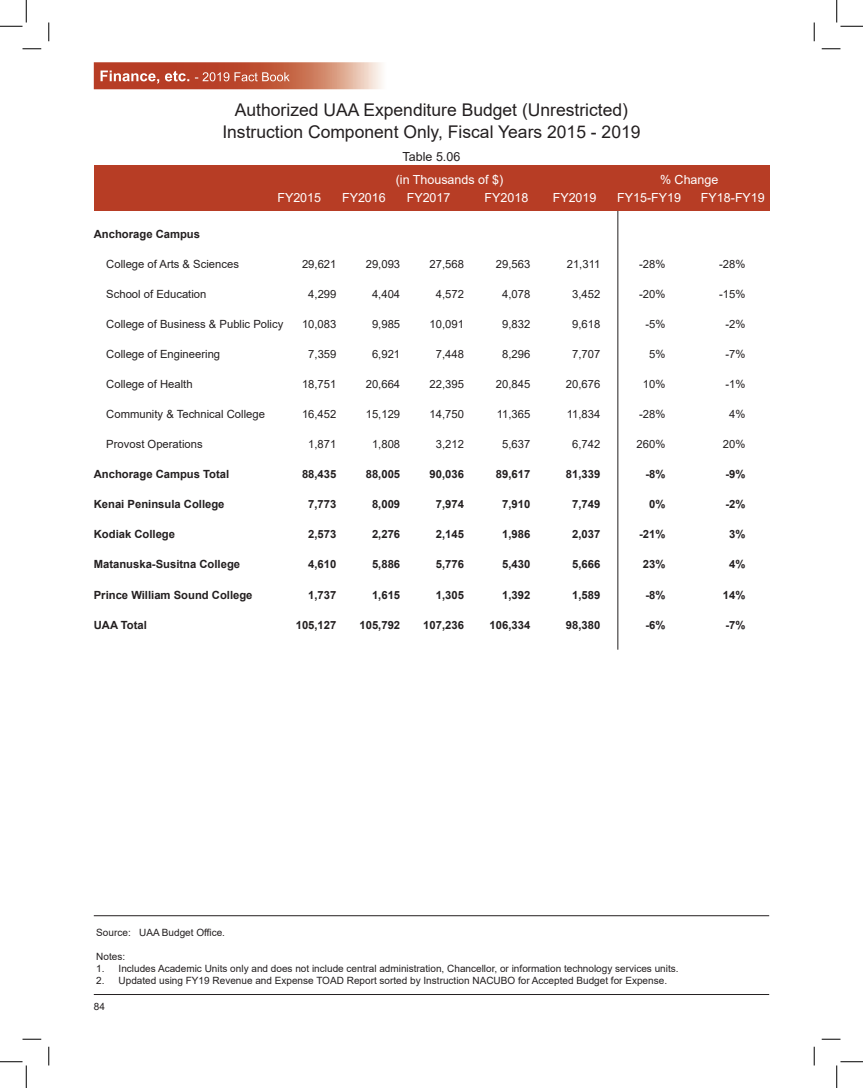
<style>
.page{position:relative;width:863px;height:1088px;background:#fff}
.page>*{position:absolute;margin:0;border:0;box-sizing:border-box;transform-origin:0 0}
.t1{font:17.5px/22.5px "Arial";color:#231f20;text-align:center}
.t2{font:12.5px "Arial";color:#fff}
.t3{font:12.5px "Arial";color:#231f20}
.t4{font:11.25px "Arial";color:#231f20}
.t5{font:700 11.25px "Arial";color:#231f20}
.t6{font:10px "Arial";color:#231f20}
</style>
<div class="page">
<hr style="left:94px;top:994px;width:675px;height:1px;background:#231f20">
<img style="left:94px;top:62px;width:288px;height:27px">
<img style="left:100px;top:70px;width:90px;height:14px">
<img style="left:195px;top:72px;width:95px;height:9px">
<hr style="left:94px;top:915px;width:675px;height:1px;background:#231f20">
<hr style="left:617px;top:211px;width:1px;height:438px;background:#231f20">
<div style="left:94px;top:166px;width:675px;height:45px;background:#b73d25"></div>
<svg style="left:22px;top:48px;width:19px;height:2px"></svg>
<svg style="left:821px;top:48px;width:19px;height:2px"></svg>
<svg style="left:22px;top:1038px;width:19px;height:2px"></svg>
<svg style="left:821px;top:1038px;width:19px;height:2px"></svg>
<svg style="left:48px;top:22px;width:2px;height:19px"></svg>
<svg style="left:48px;top:1046px;width:2px;height:19px"></svg>
<svg style="left:813px;top:22px;width:2px;height:19px"></svg>
<svg style="left:813px;top:1046px;width:2px;height:19px"></svg>
<svg style="left:0;top:0;width:27px;height:27px"></svg>
<svg style="left:0;top:1061px;width:27px;height:27px"></svg>
<svg style="left:836px;top:0;width:26px;height:27px"></svg>
<svg style="left:836px;top:1061px;width:26px;height:27px"></svg>
<h1 class="t1" style="left:222px;top:98px;width:419px">Authorized UAA Expenditure Budget (Unrestricted)<br>Instruction Component Only, Fiscal Years 2015 - 2019</h1>
<p class="t3" style="left:402px;top:147px;width:59px">Table 5.06</p>
<p class="t2" style="left:396px;top:171px;width:109px">(in Thousands of $)</p>
<p class="t2" style="left:660px;top:171px;width:60px">% Change</p>
<p class="t2" style="left:277px;top:189px;width:45px">FY2015</p>
<p class="t2" style="left:342px;top:189px;width:45px">FY2016</p>
<p class="t2" style="left:406px;top:189px;width:45px">FY2017</p>
<p class="t2" style="left:484px;top:189px;width:45px">FY2018</p>
<p class="t2" style="left:552px;top:189px;width:45px">FY2019</p>
<p class="t2" style="left:617px;top:189px;width:65px">FY15-FY19</p>
<p class="t2" style="left:701px;top:189px;width:65px">FY18-FY19</p>
<p class="t5" style="left:94px;top:226px;width:108px">Anchorage Campus</p>
<p class="t4" style="left:106px;top:256px;width:134px">College of Arts &amp; Sciences</p>
<p class="t4" style="left:302px;top:256px;width:36px">29,621</p>
<p class="t4" style="left:366px;top:256px;width:36px">29,093</p>
<p class="t4" style="left:429px;top:256px;width:36px">27,568</p>
<p class="t4" style="left:496px;top:256px;width:36px">29,563</p>
<p class="t4" style="left:566px;top:256px;width:35px">21,311</p>
<p class="t4" style="left:639px;top:256px;width:28px">-28%</p>
<p class="t4" style="left:719px;top:256px;width:28px">-28%</p>
<p class="t4" style="left:106px;top:286px;width:102px">School of Education</p>
<p class="t4" style="left:308px;top:286px;width:30px">4,299</p>
<p class="t4" style="left:372px;top:286px;width:30px">4,404</p>
<p class="t4" style="left:436px;top:286px;width:30px">4,572</p>
<p class="t4" style="left:502px;top:286px;width:30px">4,078</p>
<p class="t4" style="left:572px;top:286px;width:30px">3,452</p>
<p class="t4" style="left:639px;top:286px;width:28px">-20%</p>
<p class="t4" style="left:719px;top:286px;width:28px">-15%</p>
<p class="t4" style="left:106px;top:317px;width:178px">College of Business &amp; Public Policy</p>
<p class="t4" style="left:302px;top:317px;width:36px">10,083</p>
<p class="t4" style="left:372px;top:317px;width:30px">9,985</p>
<p class="t4" style="left:429px;top:317px;width:36px">10,091</p>
<p class="t4" style="left:502px;top:317px;width:30px">9,832</p>
<p class="t4" style="left:572px;top:317px;width:30px">9,618</p>
<p class="t4" style="left:645px;top:317px;width:22px">-5%</p>
<p class="t4" style="left:725px;top:317px;width:22px">-2%</p>
<p class="t4" style="left:106px;top:347px;width:115px">College of Engineering</p>
<p class="t4" style="left:308px;top:347px;width:30px">7,359</p>
<p class="t4" style="left:372px;top:347px;width:30px">6,921</p>
<p class="t4" style="left:436px;top:347px;width:30px">7,448</p>
<p class="t4" style="left:502px;top:347px;width:30px">8,296</p>
<p class="t4" style="left:572px;top:347px;width:30px">7,707</p>
<p class="t4" style="left:649px;top:347px;width:18px">5%</p>
<p class="t4" style="left:725px;top:347px;width:22px">-7%</p>
<p class="t4" style="left:106px;top:377px;width:88px">College of Health</p>
<p class="t4" style="left:302px;top:377px;width:36px">18,751</p>
<p class="t4" style="left:366px;top:377px;width:36px">20,664</p>
<p class="t4" style="left:429px;top:377px;width:36px">22,395</p>
<p class="t4" style="left:496px;top:377px;width:36px">20,845</p>
<p class="t4" style="left:566px;top:377px;width:36px">20,676</p>
<p class="t4" style="left:642px;top:377px;width:24px">10%</p>
<p class="t4" style="left:725px;top:377px;width:22px">-1%</p>
<p class="t4" style="left:106px;top:407px;width:160px">Community &amp; Technical College</p>
<p class="t4" style="left:302px;top:407px;width:36px">16,452</p>
<p class="t4" style="left:366px;top:407px;width:36px">15,129</p>
<p class="t4" style="left:429px;top:407px;width:36px">14,750</p>
<p class="t4" style="left:496px;top:407px;width:35px">11,365</p>
<p class="t4" style="left:566px;top:407px;width:35px">11,834</p>
<p class="t4" style="left:639px;top:407px;width:28px">-28%</p>
<p class="t4" style="left:729px;top:407px;width:18px">4%</p>
<p class="t4" style="left:106px;top:437px;width:98px">Provost Operations</p>
<p class="t4" style="left:308px;top:437px;width:30px">1,871</p>
<p class="t4" style="left:372px;top:437px;width:30px">1,808</p>
<p class="t4" style="left:436px;top:437px;width:30px">3,212</p>
<p class="t4" style="left:502px;top:437px;width:30px">5,637</p>
<p class="t4" style="left:572px;top:437px;width:30px">6,742</p>
<p class="t4" style="left:636px;top:437px;width:30px">260%</p>
<p class="t4" style="left:722px;top:437px;width:24px">20%</p>
<p class="t5" style="left:94px;top:466px;width:137px">Anchorage Campus Total</p>
<p class="t5" style="left:302px;top:466px;width:36px">88,435</p>
<p class="t5" style="left:366px;top:466px;width:36px">88,005</p>
<p class="t5" style="left:429px;top:466px;width:36px">90,036</p>
<p class="t5" style="left:496px;top:466px;width:36px">89,617</p>
<p class="t5" style="left:566px;top:466px;width:36px">81,339</p>
<p class="t5" style="left:645px;top:466px;width:22px">-8%</p>
<p class="t5" style="left:725px;top:466px;width:22px">-9%</p>
<p class="t5" style="left:94px;top:496px;width:132px">Kenai Peninsula College</p>
<p class="t5" style="left:308px;top:496px;width:30px">7,773</p>
<p class="t5" style="left:372px;top:496px;width:30px">8,009</p>
<p class="t5" style="left:436px;top:496px;width:30px">7,974</p>
<p class="t5" style="left:502px;top:496px;width:30px">7,910</p>
<p class="t5" style="left:572px;top:496px;width:30px">7,749</p>
<p class="t5" style="left:649px;top:496px;width:18px">0%</p>
<p class="t5" style="left:725px;top:496px;width:22px">-2%</p>
<p class="t5" style="left:94px;top:526px;width:83px">Kodiak College</p>
<p class="t5" style="left:308px;top:526px;width:30px">2,573</p>
<p class="t5" style="left:372px;top:526px;width:30px">2,276</p>
<p class="t5" style="left:436px;top:526px;width:30px">2,145</p>
<p class="t5" style="left:502px;top:526px;width:30px">1,986</p>
<p class="t5" style="left:572px;top:526px;width:30px">2,037</p>
<p class="t5" style="left:639px;top:526px;width:28px">-21%</p>
<p class="t5" style="left:729px;top:526px;width:18px">3%</p>
<p class="t5" style="left:94px;top:556px;width:148px">Matanuska-Susitna College</p>
<p class="t5" style="left:308px;top:556px;width:30px">4,610</p>
<p class="t5" style="left:372px;top:556px;width:30px">5,886</p>
<p class="t5" style="left:436px;top:556px;width:30px">5,776</p>
<p class="t5" style="left:502px;top:556px;width:30px">5,430</p>
<p class="t5" style="left:572px;top:556px;width:30px">5,666</p>
<p class="t5" style="left:642px;top:556px;width:24px">23%</p>
<p class="t5" style="left:729px;top:556px;width:18px">4%</p>
<p class="t5" style="left:94px;top:586px;width:160px">Prince William Sound College</p>
<p class="t5" style="left:308px;top:586px;width:30px">1,737</p>
<p class="t5" style="left:372px;top:586px;width:30px">1,615</p>
<p class="t5" style="left:436px;top:586px;width:30px">1,305</p>
<p class="t5" style="left:502px;top:586px;width:30px">1,392</p>
<p class="t5" style="left:572px;top:586px;width:30px">1,589</p>
<p class="t5" style="left:645px;top:586px;width:22px">-8%</p>
<p class="t5" style="left:722px;top:586px;width:24px">14%</p>
<p class="t5" style="left:94px;top:616px;width:55px">UAA Total</p>
<p class="t5" style="left:296px;top:616px;width:42px">105,127</p>
<p class="t5" style="left:359px;top:616px;width:42px">105,792</p>
<p class="t5" style="left:423px;top:616px;width:42px">107,236</p>
<p class="t5" style="left:489px;top:616px;width:42px">106,334</p>
<p class="t5" style="left:566px;top:616px;width:36px">98,380</p>
<p class="t5" style="left:645px;top:616px;width:22px">-6%</p>
<p class="t5" style="left:725px;top:616px;width:22px">-7%</p>
<p class="t6" style="left:96px;top:925px;width:130px">Source: UAA Budget Office.</p>
<p class="t6" style="left:96px;top:949px;width:30px">Notes:</p>
<p class="t6" style="left:96px;top:961px;width:583px">1. Includes Academic Units only and does not include central administration, Chancellor, or information technology services units.</p>
<p class="t6" style="left:96px;top:974px;width:572px">2. Updated using FY19 Revenue and Expense TOAD Report sorted by Instruction NACUBO for Accepted Budget for Expense.</p>
<p class="t6" style="left:94px;top:1000px;width:13px">84</p>
</div>
